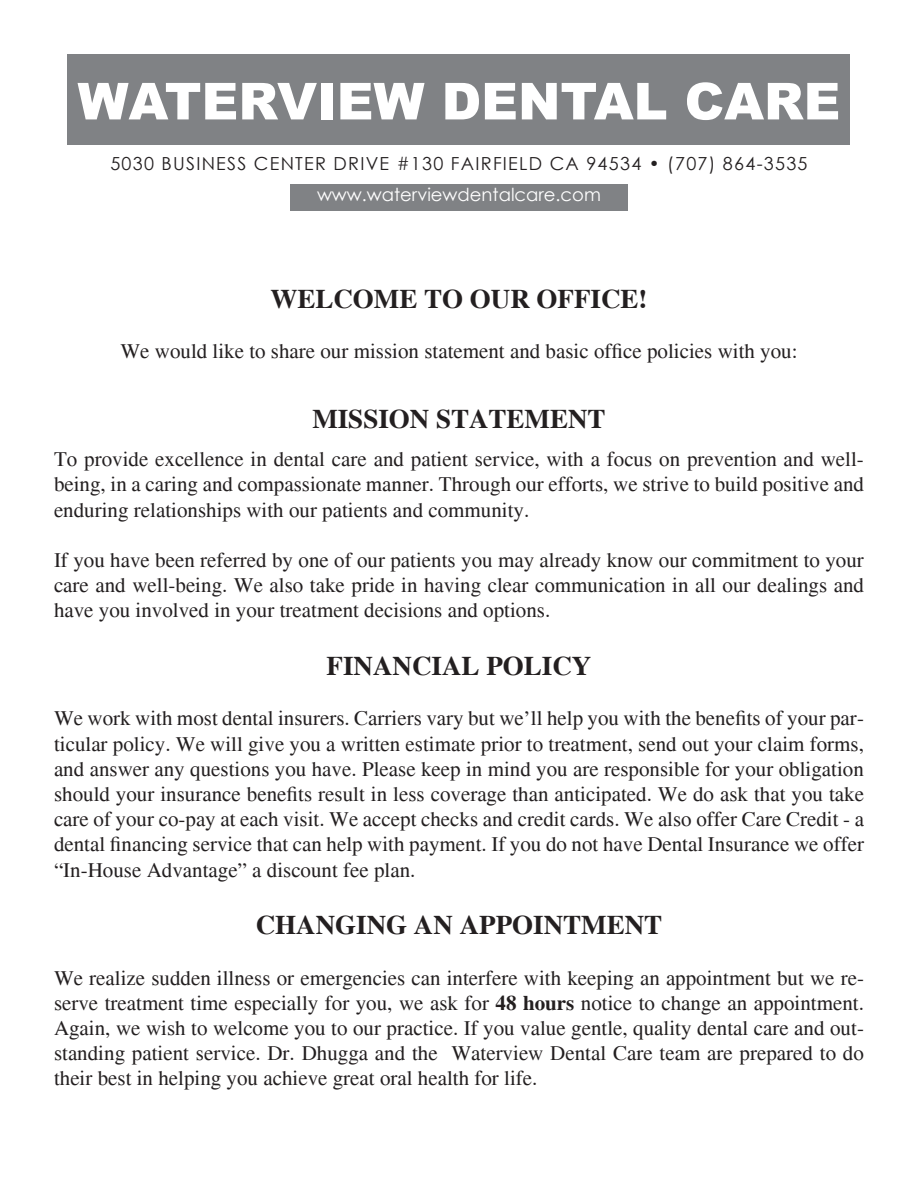
<style>
.page{position:relative;width:918px;height:1188px;background:#fff}
.page>*{position:absolute;margin:0;border:0;box-sizing:border-box;transform-origin:0 0}
.t1{font:900 51px "Arial";color:#fff}
.t2{font:700 27px "Times";color:#231f20}
.t3{font:21px/25.2px "Times";color:#231f20;text-align:justify}
.t4{font:18px "Century Gothic";letter-spacing:.07em;color:#231f20}
.t5{font:18px "Century Gothic";color:#fff}
.s1{font-weight:700}
</style>
<div class="page">
<div style="left:290px;top:184px;width:338px;height:28px;background:#808285"></div>
<div style="left:68px;top:54px;width:782px;height:91px;background:#808285"></div>
<p class="t1" style="left:78px;top:64px;width:764px">WATERVIEW DENTAL CARE</p>
<p class="t4" style="left:110px;top:151px;width:699px">5030 BUSINESS CENTER DRIVE #130 FAIRFIELD CA 94534 • (707) 864-3535</p>
<p class="t5" style="left:317px;top:182px;width:285px">www.waterviewdentalcare.com</p>
<p class="t2" style="left:270px;top:283px;width:379px">WELCOME TO OUR OFFICE!</p>
<p class="t3" style="left:120px;top:339px;width:679px">We would like to share our mission statement and basic office policies with you:</p>
<p class="t2" style="left:312px;top:403px;width:295px">MISSION STATEMENT</p>
<p class="t3" style="left:54px;top:447px;width:812px">To provide excellence in dental care and patient service, with a focus on prevention and well&shy;being, in a caring and compassionate manner. Through our efforts, we strive to build positive and enduring relationships with our patients and community.</p>
<p class="t3" style="left:54px;top:548px;width:812px">If you have been referred by one of our patients you may already know our commitment to your care and well-being. We also take pride in having clear communication in all our dealings and have you involved in your treatment decisions and options.</p>
<p class="t2" style="left:327px;top:650px;width:266px">FINANCIAL POLICY</p>
<p class="t3" style="left:54px;top:706px;width:812px">We work with most dental insurers. Carriers vary but we’ll help you with the benefits of your par&shy;ticular policy. We will give you a written estimate prior to treatment, send out your claim forms, and answer any questions you have. Please keep in mind you are responsible for your obligation should your insurance benefits result in less coverage than anticipated. We do ask that you take care of your co-pay at each visit. We accept checks and credit cards. We also offer Care Credit - a dental financing service that can help with payment. If you do not have Dental Insurance we offer “In-House Advantage” a discount fee plan.</p>
<p class="t2" style="left:256px;top:909px;width:408px">CHANGING AN APPOINTMENT</p>
<p class="t3" style="left:54px;top:965px;width:812px">We realize sudden illness or emergencies can interfere with keeping an appointment but we re&shy;serve treatment time especially for you, we ask for <span class="s1">48 hours</span> notice to change an appointment.<br>Again, we wish to welcome you to our practice. If you value gentle, quality dental care and out&shy;standing patient service. Dr. Dhugga and the Waterview Dental Care team are prepared to do their best in helping you achieve great oral health for life.</p>
</div>
